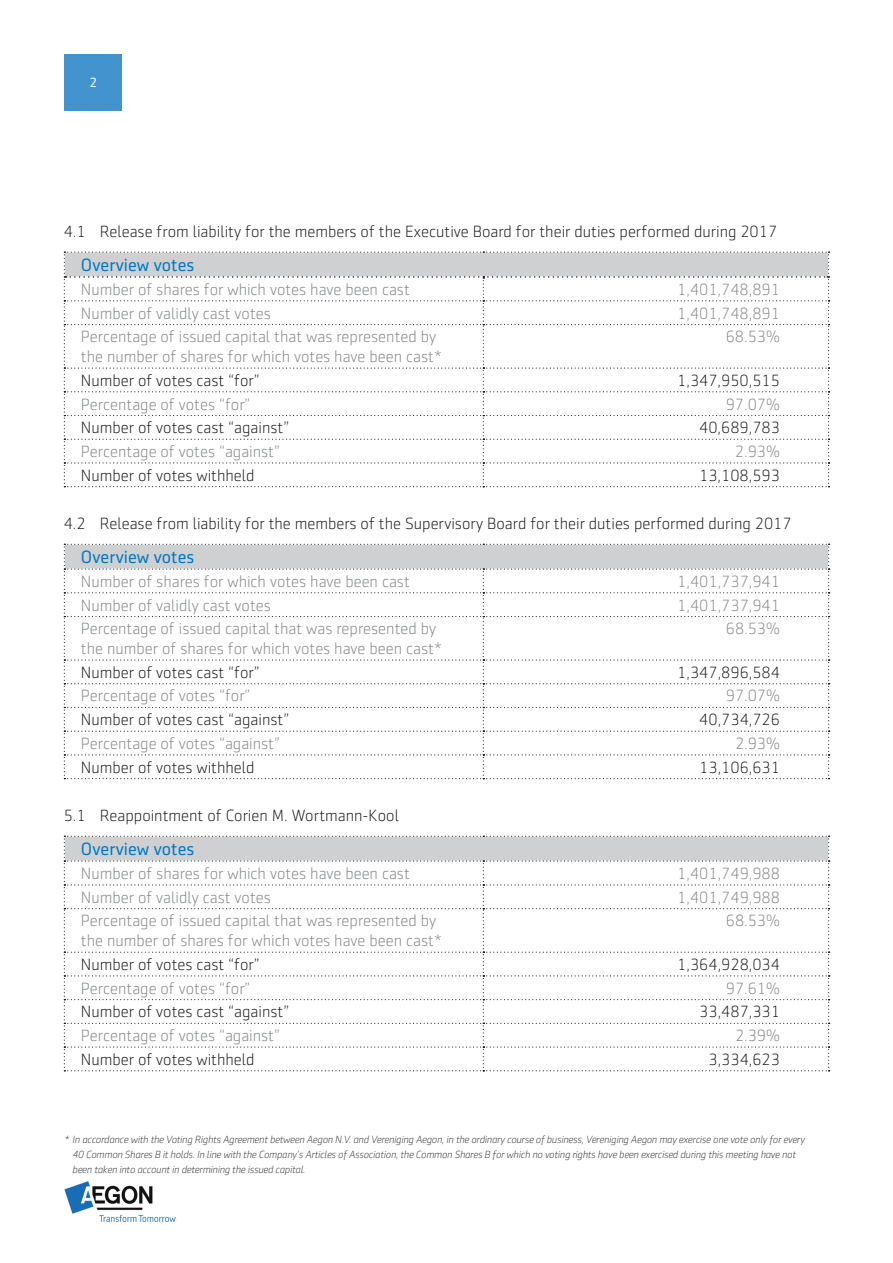
<style>
.page{position:relative;width:893px;height:1263px;background:#fff}
.page>*{position:absolute;margin:0;border:0;box-sizing:border-box;transform-origin:0 0}
.blauwe_tabel_kop{font:18px "Sentico Sans DT";color:#0079c2}
.Licht_grijs_tekst_in{font:300 16.5px/19.8px "Sentico Sans DT";color:#87898c}
.broodtext_zwart{font:300 16.5px "Sentico Sans DT";color:#231f20}
.Licht_grijs_tekst_in-2{font:300 16.5px "Sentico Sans DT";color:#231f20}
.cijfers_in_tabel{font:300 16.5px "Sentico Sans DT";color:#87898c}
.cijfers_in_tabel-2{font:300 16.5px "Sentico Sans DT";color:#231f20}
.broodtext_zwart-2{font:300 16.5px "Sentico Sans DT";color:#87898c}
.t1{font:13.5px "Sentico Sans DT";color:#fff}
.VOETNOTEN{font:italic 300 10.5px/15px "Sentico Sans DT";letter-spacing:-.02em;color:#3e3e3f}
</style>
<div class="page">
<svg style="left:64px;top:252px;width:766px;height:235px"></svg>
<svg style="left:64px;top:544px;width:766px;height:235px"></svg>
<svg style="left:64px;top:836px;width:766px;height:235px"></svg>
<img style="left:65px;top:1182px;width:110px;height:39px">
<div style="left:64px;top:54px;width:58px;height:57px;background:#4393cf"></div>
<p class="t1" style="left:89px;top:75px;width:9px">2</p>
<p class="broodtext_zwart" style="left:64px;top:223px;width:715px">4.1 Release from liability for the members of the Executive Board for their duties performed during 2017</p>
<p class="blauwe_tabel_kop" style="left:81px;top:255px;width:115px">Overview votes</p>
<p class="Licht_grijs_tekst_in" style="left:81px;top:279px;width:330px">Number of shares for which votes have been cast</p>
<p class="cijfers_in_tabel" style="left:677px;top:280px;width:104px">1,401,748,891</p>
<p class="Licht_grijs_tekst_in" style="left:81px;top:303px;width:191px">Number of validly cast votes</p>
<p class="cijfers_in_tabel" style="left:677px;top:304px;width:104px">1,401,748,891</p>
<p class="Licht_grijs_tekst_in" style="left:81px;top:327px;width:363px">Percentage of issued capital that was represented by the number of shares for which votes have been cast*</p>
<p class="cijfers_in_tabel" style="left:726px;top:328px;width:56px">68.53%</p>
<p class="Licht_grijs_tekst_in-2" style="left:81px;top:371px;width:180px">Number of votes cast “for”</p>
<p class="cijfers_in_tabel-2" style="left:677px;top:371px;width:104px">1,347,950,515</p>
<p class="Licht_grijs_tekst_in" style="left:81px;top:394px;width:171px">Percentage of votes “for”</p>
<p class="broodtext_zwart-2" style="left:726px;top:395px;width:56px">97.07%</p>
<p class="Licht_grijs_tekst_in-2" style="left:81px;top:419px;width:210px">Number of votes cast “against”</p>
<p class="broodtext_zwart" style="left:699px;top:419px;width:82px">40,689,783</p>
<p class="Licht_grijs_tekst_in" style="left:81px;top:442px;width:201px">Percentage of votes “against”</p>
<p class="broodtext_zwart-2" style="left:735px;top:443px;width:47px">2.93%</p>
<p class="Licht_grijs_tekst_in-2" style="left:81px;top:466px;width:175px">Number of votes withheld</p>
<p class="broodtext_zwart" style="left:699px;top:466px;width:82px">13,108,593</p>
<p class="broodtext_zwart" style="left:64px;top:515px;width:729px">4.2 Release from liability for the members of the Supervisory Board for their duties performed during 2017</p>
<p class="blauwe_tabel_kop" style="left:81px;top:547px;width:115px">Overview votes</p>
<p class="Licht_grijs_tekst_in" style="left:81px;top:571px;width:330px">Number of shares for which votes have been cast</p>
<p class="cijfers_in_tabel" style="left:677px;top:572px;width:104px">1,401,737,941</p>
<p class="Licht_grijs_tekst_in" style="left:81px;top:595px;width:191px">Number of validly cast votes</p>
<p class="cijfers_in_tabel" style="left:677px;top:596px;width:104px">1,401,737,941</p>
<p class="Licht_grijs_tekst_in" style="left:81px;top:619px;width:363px">Percentage of issued capital that was represented by the number of shares for which votes have been cast*</p>
<p class="cijfers_in_tabel" style="left:726px;top:620px;width:56px">68.53%</p>
<p class="Licht_grijs_tekst_in-2" style="left:81px;top:663px;width:180px">Number of votes cast “for”</p>
<p class="cijfers_in_tabel-2" style="left:677px;top:663px;width:104px">1,347,896,584</p>
<p class="Licht_grijs_tekst_in" style="left:81px;top:686px;width:171px">Percentage of votes “for”</p>
<p class="broodtext_zwart-2" style="left:726px;top:687px;width:56px">97.07%</p>
<p class="Licht_grijs_tekst_in-2" style="left:81px;top:711px;width:210px">Number of votes cast “against”</p>
<p class="broodtext_zwart" style="left:699px;top:711px;width:82px">40,734,726</p>
<p class="Licht_grijs_tekst_in" style="left:81px;top:734px;width:201px">Percentage of votes “against”</p>
<p class="broodtext_zwart-2" style="left:735px;top:734px;width:47px">2.93%</p>
<p class="Licht_grijs_tekst_in-2" style="left:81px;top:758px;width:175px">Number of votes withheld</p>
<p class="broodtext_zwart" style="left:699px;top:758px;width:82px">13,106,631</p>
<p class="broodtext_zwart" style="left:64px;top:807px;width:337px">5.1 Reappointment of Corien M. Wortmann-Kool</p>
<p class="blauwe_tabel_kop" style="left:81px;top:839px;width:115px">Overview votes</p>
<p class="Licht_grijs_tekst_in" style="left:81px;top:864px;width:330px">Number of shares for which votes have been cast</p>
<p class="cijfers_in_tabel" style="left:677px;top:865px;width:104px">1,401,749,988</p>
<p class="Licht_grijs_tekst_in" style="left:81px;top:887px;width:191px">Number of validly cast votes</p>
<p class="cijfers_in_tabel" style="left:677px;top:888px;width:104px">1,401,749,988</p>
<p class="Licht_grijs_tekst_in" style="left:81px;top:911px;width:363px">Percentage of issued capital that was represented by the number of shares for which votes have been cast*</p>
<p class="cijfers_in_tabel" style="left:726px;top:912px;width:56px">68.53%</p>
<p class="Licht_grijs_tekst_in-2" style="left:81px;top:955px;width:180px">Number of votes cast “for”</p>
<p class="cijfers_in_tabel-2" style="left:677px;top:955px;width:104px">1,364,928,034</p>
<p class="Licht_grijs_tekst_in" style="left:81px;top:978px;width:171px">Percentage of votes “for”</p>
<p class="broodtext_zwart-2" style="left:726px;top:979px;width:56px">97.61%</p>
<p class="Licht_grijs_tekst_in-2" style="left:81px;top:1003px;width:210px">Number of votes cast “against”</p>
<p class="broodtext_zwart" style="left:699px;top:1003px;width:82px">33,487,331</p>
<p class="Licht_grijs_tekst_in" style="left:81px;top:1026px;width:201px">Percentage of votes “against”</p>
<p class="broodtext_zwart-2" style="left:735px;top:1027px;width:47px">2.39%</p>
<p class="Licht_grijs_tekst_in-2" style="left:81px;top:1050px;width:175px">Number of votes withheld</p>
<p class="broodtext_zwart" style="left:708px;top:1050px;width:73px">3,334,623</p>
<p class="VOETNOTEN" style="left:72px;top:1132px;width:734px;text-indent:-9px">* In accordance with the Voting Rights Agreement between Aegon N.V. and Vereniging Aegon, in the ordinary course of business, Vereniging Aegon may exercise one vote only for every<br>40 Common Shares B it holds. In line with the Company’s Articles of Association, the Common Shares B for which no voting rights have been exercised during this meeting have not been taken into account in determining the issued capital.</p>
</div>
